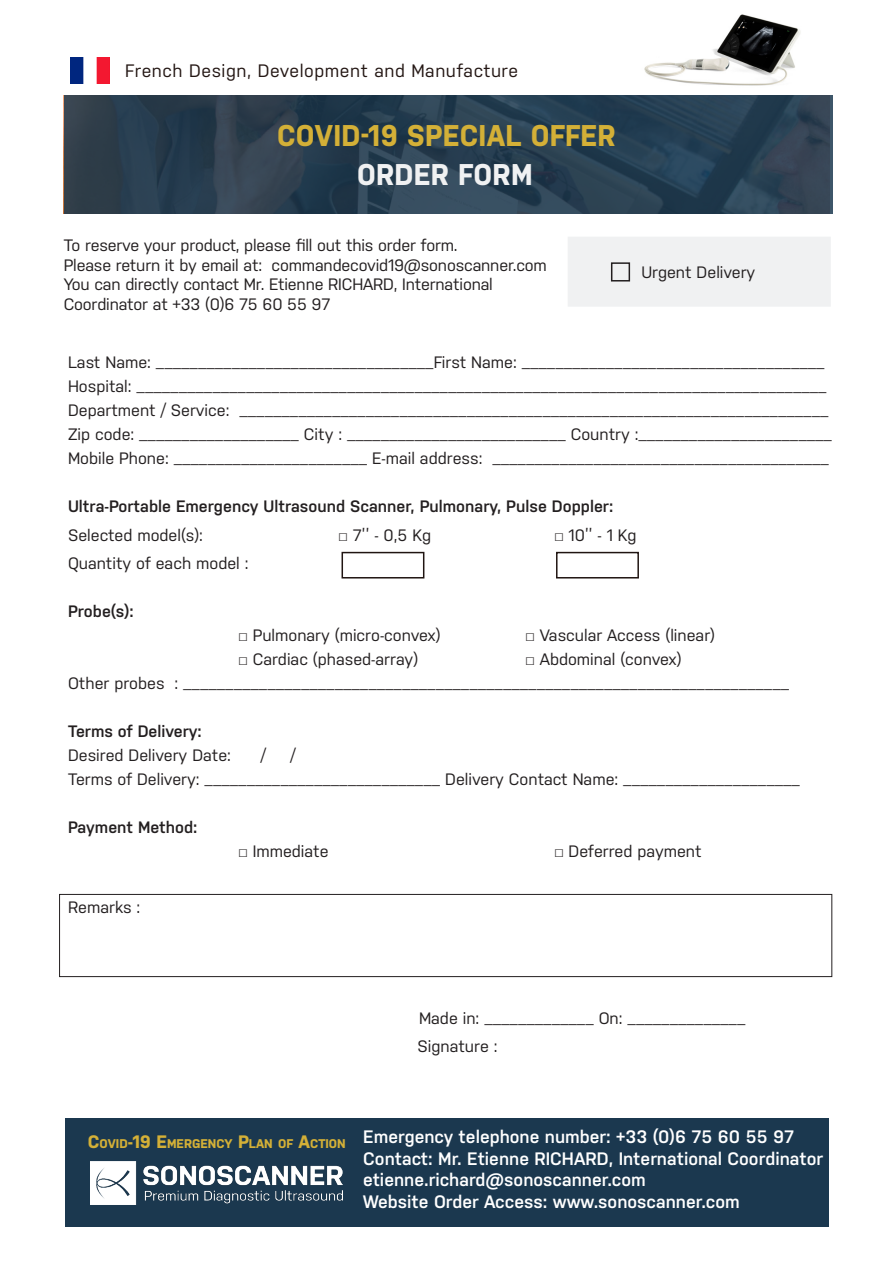
<style>
.page{position:relative;width:893px;height:1263px;background:#fff}
.page>*{position:absolute;margin:0;border:0;box-sizing:border-box;transform-origin:0 0}
.t1{font:700 30px "Nudista";letter-spacing:.01em;color:#d4b037;scale:.95 1}
.t2{font:700 30px "Nudista";letter-spacing:.01em;color:#f0f1f2;scale:.95 1}
.t3{font:600 18px "Nudista";color:#fff}
.t4{font:18px "Nudista";letter-spacing:.03em;color:#241714}
.t5{font:16.5px/19.5px "Nudista";color:#231f20}
.t6{font:600 16.5px "Nudista";color:#231f20}
.t7{font:700 12.6px "Nudista";color:#d4b037}
.s1{font-family:"Arial"}
.s2{font-size:18px}
</style>
<div class="page">
<img style="left:644px;top:14px;width:157px;height:72px">
<div style="left:65px;top:1118px;width:764px;height:108px;background:#1b384f"></div>
<svg style="left:64px;top:95px;width:768px;height:118px;background:#2a3f51"></svg>
<div style="left:342px;top:552px;width:82px;height:26px;border:2px solid #201512"></div>
<div style="left:556px;top:552px;width:83px;height:26px;border:2px solid #201512"></div>
<div style="left:568px;top:237px;width:263px;height:70px;background:#f0f1f2"></div>
<div style="left:611px;top:262px;width:19px;height:19px;border:2px solid #231f20"></div>
<div style="left:59px;top:894px;width:773px;height:83px;border:1px solid #231f20"></div>
<img style="left:90px;top:1162px;width:252px;height:42px">
<img style="left:70px;top:58px;width:39px;height:26px">
<p class="t4" style="left:125px;top:58px;width:394px">French Design, Development and Manufacture</p>
<p class="t1" style="left:277px;top:114px;width:358px">COVID-19 SPECIAL OFFER</p>
<p class="t2" style="left:357px;top:153px;width:186px">ORDER FORM</p>
<p class="t5" style="left:64px;top:234px;width:395px">To reserve your product, please fill out this order form.</p>
<p class="t5" style="left:64px;top:254px;width:485px">Please return it by email at: commandecovid19@sonoscanner.com</p>
<p class="t5" style="left:64px;top:273px;width:431px">You can directly contact Mr. Etienne RICHARD, International<br>Coordinator at +33 (0)6 75 60 55 97</p>
<p class="t5" style="left:641px;top:261px;width:116px">Urgent Delivery</p>
<p class="t5" style="left:68px;top:351px;width:758px">Last Name: _________________________________First Name: ____________________________________</p>
<p class="t5" style="left:68px;top:375px;width:760px">Hospital: __________________________________________________________________________________</p>
<p class="t5" style="left:68px;top:399px;width:762px">Department / Service: ______________________________________________________________________</p>
<p class="t5" style="left:68px;top:423px;width:765px">Zip code: ___________________ City : __________________________ Country :_______________________</p>
<p class="t5" style="left:68px;top:447px;width:762px">Mobile Phone: _______________________ E-mail address: ________________________________________</p>
<p class="t6" style="left:68px;top:495px;width:547px">Ultra-Portable Emergency Ultrasound Scanner, Pulmonary, Pulse Doppler:</p>
<p class="t5" style="left:68px;top:524px;width:137px">Selected model(s):</p>
<p class="t5" style="left:338px;top:524px;width:95px"><span class="s1">□</span> 7’’ - 0,5 Kg</p>
<p class="t5" style="left:554px;top:524px;width:84px"><span class="s1">□</span> 10’’ - 1 Kg</p>
<p class="t5" style="left:68px;top:552px;width:182px">Quantity of each model :</p>
<p class="t6" style="left:68px;top:600px;width:67px">Probe(s):</p>
<p class="t5" style="left:238px;top:624px;width:204px"><span class="s1">□</span> Pulmonary (micro-convex)</p>
<p class="t5" style="left:525px;top:624px;width:191px"><span class="s1">□</span> Vascular Access (linear)</p>
<p class="t5" style="left:238px;top:648px;width:182px"><span class="s1">□</span> Cardiac (phased-array)</p>
<p class="t5" style="left:525px;top:648px;width:158px"><span class="s1">□</span> Abdominal (convex)</p>
<p class="t5" style="left:68px;top:672px;width:723px">Other probes : ________________________________________________________________________</p>
<p class="t6" style="left:68px;top:720px;width:135px">Terms of Delivery:</p>
<p class="t5" style="left:68px;top:744px;width:165px">Desired Delivery Date:</p>
<p class="t5" style="left:261px;top:744px;width:7px">/</p>
<p class="t5" style="left:291px;top:744px;width:7px">/</p>
<p class="t5" style="left:68px;top:768px;width:733px">Terms of Delivery: ____________________________ Delivery Contact Name: _____________________</p>
<p class="t6" style="left:68px;top:816px;width:131px">Payment Method:</p>
<p class="t5" style="left:238px;top:840px;width:92px"><span class="s1">□</span> Immediate</p>
<p class="t5" style="left:554px;top:840px;width:149px"><span class="s1">□</span> Deferred payment</p>
<p class="t5" style="left:68px;top:896px;width:74px">Remarks :</p>
<p class="t5" style="left:419px;top:1007px;width:328px">Made in: _____________ On: ______________</p>
<p class="t5" style="left:417px;top:1035px;width:82px">Signature :</p>
<p class="t7" style="left:88px;top:1134px;width:259px"><span class="s2">C</span>OVID<span class="s2">-19 E</span>MERGENCY <span class="s2">P</span>LAN OF <span class="s2">A</span>CTION</p>
<p class="t3" style="left:363px;top:1124px;width:432px">Emergency telephone number: +33 (0)6 75 60 55 97</p>
<p class="t3" style="left:363px;top:1145px;width:461px">Contact: Mr. Etienne RICHARD, International Coordinator</p>
<p class="t3" style="left:363px;top:1167px;width:284px">etienne.richard@sonoscanner.com</p>
<p class="t3" style="left:363px;top:1188px;width:378px">Website Order Access: www.sonoscanner.com</p>
</div>
